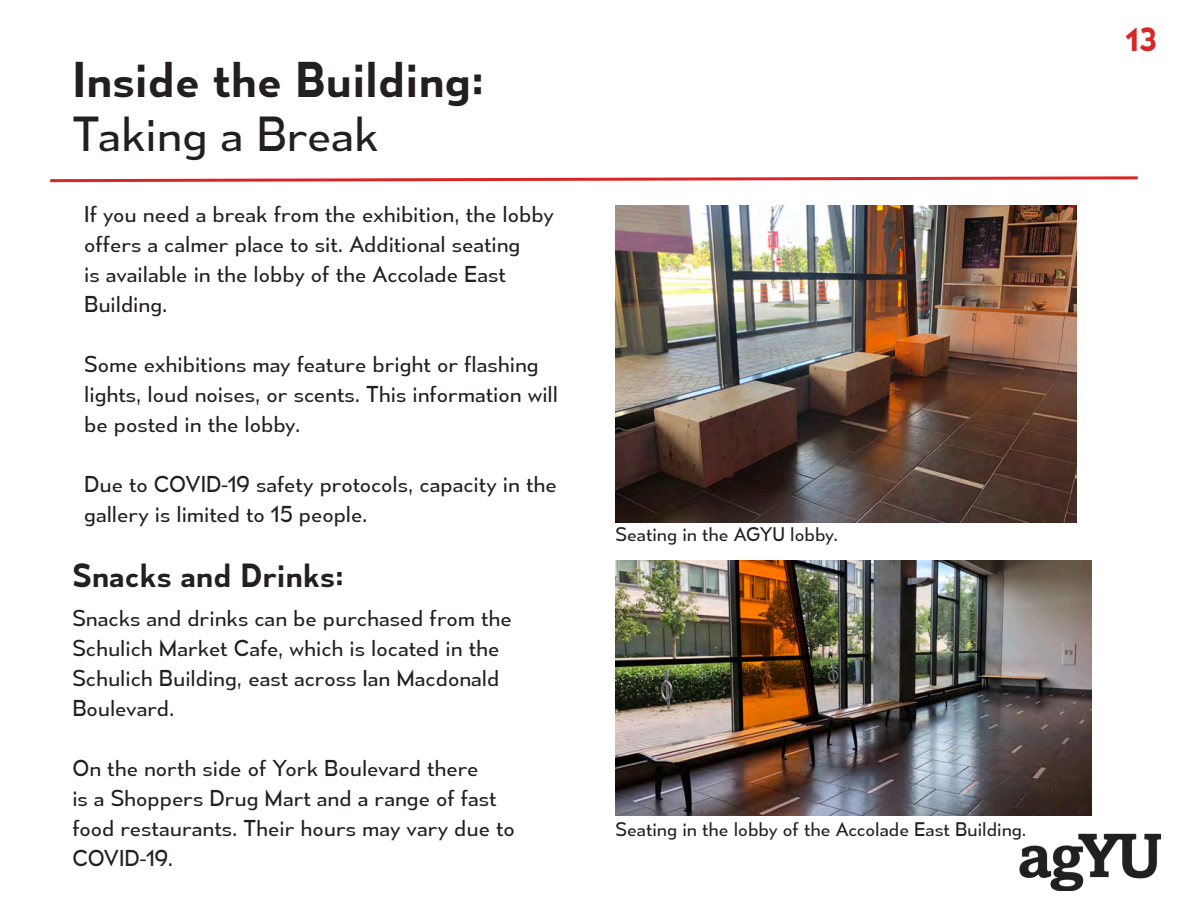
<style>
.page{position:relative;width:1188px;height:918px;background:#fff}
.page>*{position:absolute;margin:0;border:0;box-sizing:border-box;transform-origin:0 0}
.t1{font:45px "Mesmerize Sb";color:#231f20}
.t2{font:45px "Mesmerize Bk";color:#231f20}
.t3{font:30px "Mesmerize Sb";color:#231f20}
.t4{font:30px "Mesmerize Sb";color:#d82627}
.t5{font:21px/30px "Mesmerize Bk";color:#231f20}
.t6{font:18px "Mesmerize Bk";color:#231f20}
</style>
<div class="page">
<img style="left:1020px;top:833px;width:141px;height:58px">
<svg style="left:50px;top:176px;width:1088px;height:7px"></svg>
<img style="left:616px;top:205px;width:461px;height:317px">
<img style="left:616px;top:560px;width:475px;height:255px">
<p class="t1" style="left:72px;top:52px;width:413px">Inside the Building:</p>
<p class="t2" style="left:72px;top:106px;width:308px">Taking a Break</p>
<p class="t5" style="left:84px;top:199px;width:471px">If you need a break from the exhibition, the lobby offers a calmer place to sit. Additional seating<br>is available in the lobby of the Accolade East Building.</p>
<p class="t5" style="left:84px;top:349px;width:475px">Some exhibitions may feature bright or flashing lights, loud noises, or scents. This information will be posted in the lobby.</p>
<p class="t5" style="left:84px;top:469px;width:474px">Due to COVID-19 safety protocols, capacity in the gallery is limited to 15 people.</p>
<p class="t3" style="left:72px;top:557px;width:273px">Snacks and Drinks:</p>
<p class="t5" style="left:72px;top:603px;width:441px">Snacks and drinks can be purchased from the Schulich Market Cafe, which is located in the Schulich Building, east across Ian Macdonald Boulevard.</p>
<p class="t5" style="left:72px;top:753px;width:444px">On the north side of York Boulevard there<br>is a Shoppers Drug Mart and a range of fast food restaurants. Their hours may vary due to COVID-19.</p>
<p class="t6" style="left:616px;top:523px;width:224px">Seating in the AGYU lobby.</p>
<p class="t6" style="left:616px;top:818px;width:412px">Seating in the lobby of the Accolade East Building.</p>
<p class="t4" style="left:1125px;top:21px;width:33px">13</p>
</div>
